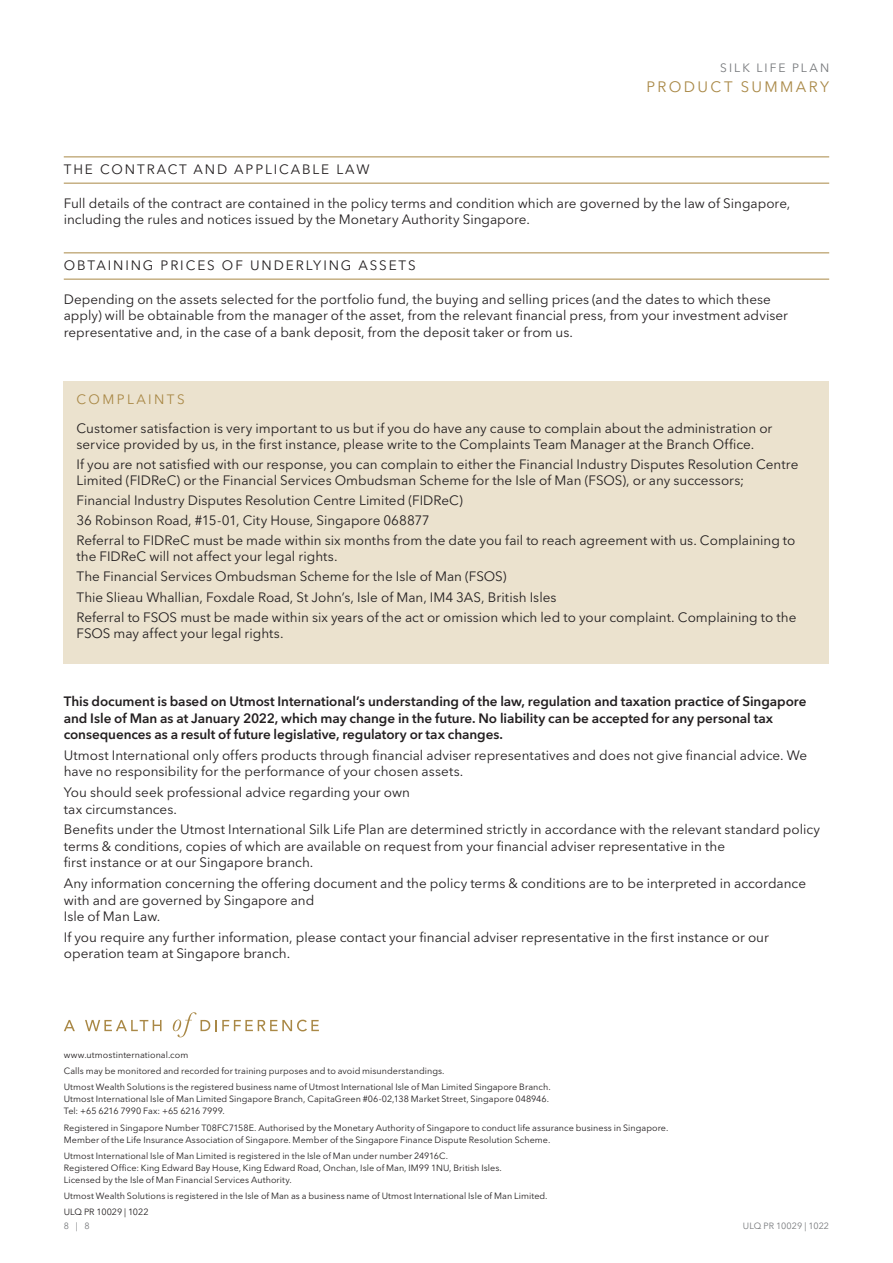
<style>
.page{position:relative;width:893px;height:1263px;background:#fff}
.page>*{position:absolute;margin:0;border:0;box-sizing:border-box;transform-origin:0 0}
.t1{font:15px "Avenir Next LT Pro";letter-spacing:.16em;color:#a98846}
.t2{font:13.5px/16.5px "Avenir Next LT Pro";color:#231f20}
.t3{font:600 13.5px/16.5px "Avenir Next LT Pro";letter-spacing:-.005em;color:#231f20}
.t4{font:13.5px "Avenir Next LT Pro";letter-spacing:.14em;color:#231f20}
.t5{font:13.5px "Avenir Next LT Pro";letter-spacing:.18em;color:#a98846}
.t6{font:12px "Avenir Next LT Pro";letter-spacing:.17em;color:#76787b}
.t7{font:9px/12px "Avenir Next LT Pro";letter-spacing:.005em;color:#231f20}
.t8{font:9px "Avenir Next LT Pro";letter-spacing:.005em;color:#76787b}
</style>
<div class="page">
<hr style="left:64px;top:156px;width:765px;height:1px;background:#a98846">
<hr style="left:64px;top:183px;width:765px;height:1px;background:#a98846">
<hr style="left:64px;top:252px;width:765px;height:1px;background:#a98846">
<hr style="left:64px;top:279px;width:765px;height:1px;background:#a98846">
<div style="left:64px;top:381px;width:765px;height:282px;background:#ebe2ce"></div>
<svg style="left:64px;top:1020px;width:11px;height:11px"></svg>
<svg style="left:85px;top:1020px;width:77px;height:11px"></svg>
<svg style="left:173px;top:1012px;width:146px;height:25px"></svg>
<p class="t6" style="left:720px;top:61px;width:110px">SILK LIFE PLAN</p>
<p class="t1" style="left:647px;top:78px;width:184px">PRODUCT SUMMARY</p>
<p class="t4" style="left:64px;top:161px;width:307px">THE CONTRACT AND APPLICABLE LAW</p>
<p class="t2" style="left:64px;top:195px;width:728px">Full details of the contract are contained in the policy terms and condition which are governed by the law of Singapore, including the rules and notices issued by the Monetary Authority Singapore.</p>
<p class="t4" style="left:64px;top:257px;width:353px">OBTAINING PRICES OF UNDERLYING ASSETS</p>
<p class="t2" style="left:64px;top:291px;width:726px">Depending on the assets selected for the portfolio fund, the buying and selling prices (and the dates to which these apply) will be obtainable from the manager of the asset, from the relevant financial press, from your investment adviser representative and, in the case of a bank deposit, from the deposit taker or from us.</p>
<p class="t5" style="left:77px;top:391px;width:110px">COMPLAINTS</p>
<p class="t2" style="left:77px;top:420px;width:697px;line-height:15.9px">Customer satisfaction is very important to us but if you do have any cause to complain about the administration or service provided by us, in the first instance, please write to the Complaints Team Manager at the Branch Office.</p>
<p class="t2" style="left:77px;top:456px;width:723px;line-height:15.9px">If you are not satisfied with our response, you can complain to either the Financial Industry Disputes Resolution Centre<br>Limited (FIDReC) or the Financial Services Ombudsman Scheme for the Isle of Man (FSOS), or any successors;</p>
<p class="t2" style="left:77px;top:490px;width:720px;line-height:20.1px">Financial Industry Disputes Resolution Centre Limited (FIDReC)<br>36 Robinson Road, #15-01, City House, Singapore 068877<br>Referral to FIDReC must be made within six months from the date you fail to reach agreement with us. Complaining to</p>
<p class="t2" style="left:77px;top:546px;width:721px;line-height:20.1px">the FIDReC will not affect your legal rights.<br>The Financial Services Ombudsman Scheme for the Isle of Man (FSOS)<br>Thie Slieau Whallian, Foxdale Road, St John’s, Isle of Man, IM4 3AS, British Isles<br>Referral to FSOS must be made within six years of the act or omission which led to your complaint. Complaining to the</p>
<p class="t2" style="left:77px;top:625px;width:209px">FSOS may affect your legal rights.</p>
<p class="t3" style="left:64px;top:693px;width:744px">This document is based on Utmost International’s understanding of the law, regulation and taxation practice of Singapore and Isle of Man as at January 2022, which may change in the future. No liability can be accepted for any personal tax consequences as a result of future legislative, regulatory or tax changes.</p>
<p class="t2" style="left:64px;top:747px;width:745px">Utmost International only offers products through financial adviser representatives and does not give financial advice. We have no responsibility for the performance of your chosen assets.</p>
<p class="t2" style="left:64px;top:784px;width:348px">You should seek professional advice regarding your own tax circumstances.</p>
<p class="t2" style="left:64px;top:821px;width:758px">Benefits under the Utmost International Silk Life Plan are determined strictly in accordance with the relevant standard policy terms &amp; conditions, copies of which are available on request from your financial adviser representative in the<br>first instance or at our Singapore branch.</p>
<p class="t2" style="left:64px;top:875px;width:744px">Any information concerning the offering document and the policy terms &amp; conditions are to be interpreted in accordance with and are governed by Singapore and<br>Isle of Man Law.</p>
<p class="t2" style="left:64px;top:929px;width:707px">If you require any further information, please contact your financial adviser representative in the first instance or our operation team at Singapore branch.</p>
<p class="t7" style="left:64px;top:1047px;width:488px;line-height:16.2px">www.utmostinternational.com<br>Calls may be monitored and recorded for training purposes and to avoid misunderstandings.<br>Utmost Wealth Solutions is the registered business name of Utmost International Isle of Man Limited Singapore Branch.</p>
<p class="t7" style="left:64px;top:1093px;width:487px">Utmost International Isle of Man Limited Singapore Branch, CapitaGreen #06-02,138 Market Street, Singapore 048946.<br>Tel: +65 6216 7990 Fax: +65 6216 7999.</p>
<p class="t7" style="left:64px;top:1121px;width:606px">Registered in Singapore Number T08FC7158E. Authorised by the Monetary Authority of Singapore to conduct life assurance business in Singapore.<br>Member of the Life Insurance Association of Singapore. Member of the Singapore Finance Dispute Resolution Scheme.</p>
<p class="t7" style="left:64px;top:1150px;width:440px">Utmost International Isle of Man Limited is registered in the Isle of Man under number 24916C.<br>Registered Office: King Edward Bay House, King Edward Road, Onchan, Isle of Man, IM99 1NU, British Isles.<br>Licensed by the Isle of Man Financial Services Authority.</p>
<p class="t7" style="left:64px;top:1188px;width:485px;line-height:16.2px">Utmost Wealth Solutions is registered in the Isle of Man as a business name of Utmost International Isle of Man Limited.<br>ULQ PR 10029 | 1022</p>
<p class="t8" style="left:64px;top:1220px;width:27px">8 | 8</p>
<p class="t8" style="left:743px;top:1220px;width:88px">ULQ PR 10029 | 1022</p>
</div>
